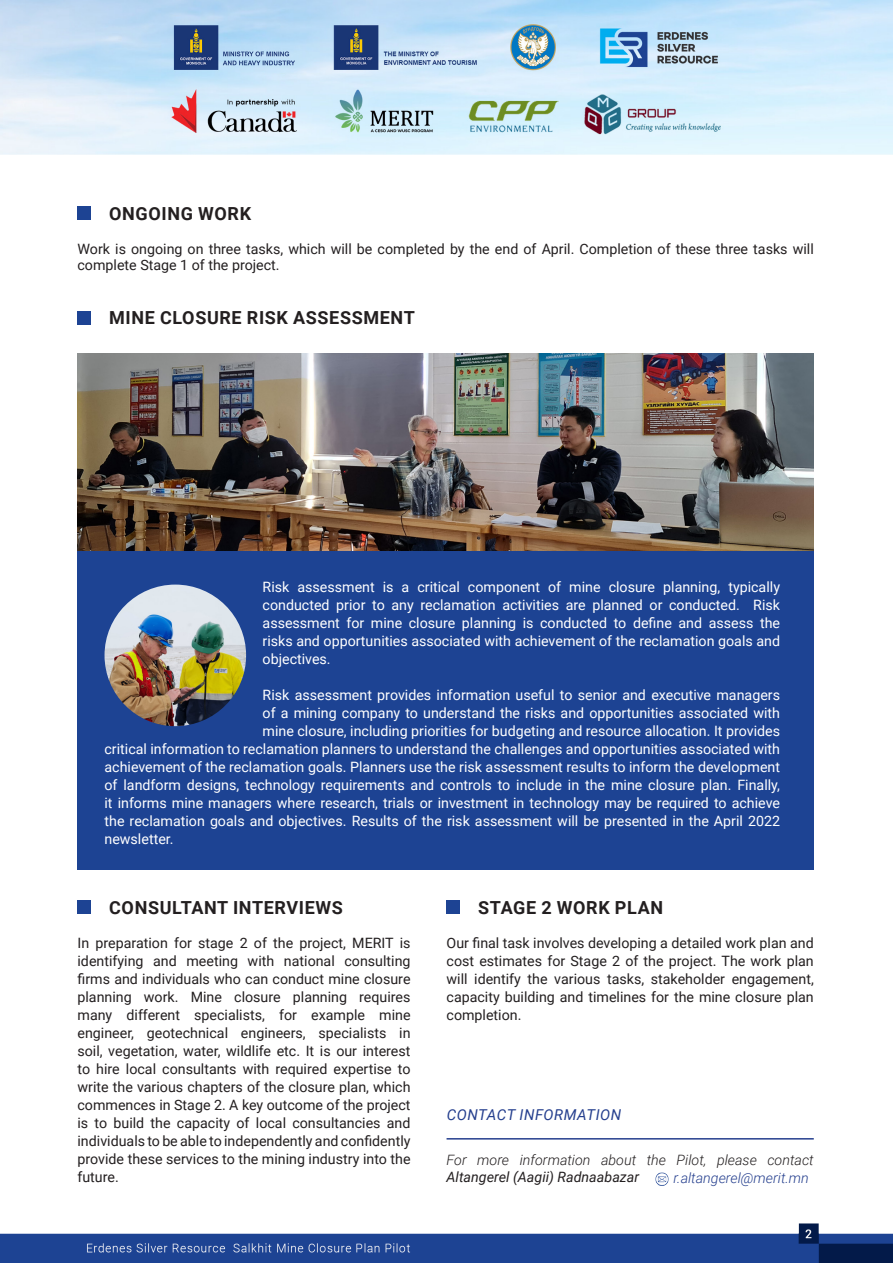
<style>
.page{position:relative;width:893px;height:1263px;background:#fff}
.page>*{position:absolute;margin:0;border:0;box-sizing:border-box;transform-origin:0 0}
.t1{font:700 18px "Roboto";letter-spacing:.035em;color:#231f20}
.t2{font:italic 15px "Roboto";letter-spacing:.035em;color:#253f8e}
.t3{font:14.25px/18px "Roboto";color:#fff;text-align:justify}
.t4{font:14.25px/18px "Roboto";color:#231f20;text-align:justify}
.t5{font:italic 300 14.25px/16.5px "Roboto";color:#231f20}
.t6{font:italic 300 14.25px "Roboto";color:#253f8e}
.s1{font-weight:400}
</style>
<div class="page">
<img style="left:0;top:1223px;width:893px;height:40px">
<div style="left:78px;top:206px;width:13px;height:14px;background:#1d4393"></div>
<div style="left:78px;top:311px;width:13px;height:13px;background:#1d4393"></div>
<div style="left:78px;top:900px;width:13px;height:13px;background:#1d4393"></div>
<div style="left:447px;top:901px;width:13px;height:13px;background:#1d4393"></div>
<img style="left:78px;top:354px;width:736px;height:197px">
<div style="left:78px;top:551px;width:736px;height:319px;background:#1d4393"></div>
<img style="left:105px;top:585px;width:141px;height:141px;border-radius:71px">
<img style="left:0;top:0;width:893px;height:155px">
<hr style="left:447px;top:1138px;width:367px;height:1px;background:#253f8e">
<img style="left:655px;top:1172px;width:14px;height:14px">
<p class="t1" style="left:109px;top:201px;width:143px">ONGOING WORK</p>
<p class="t4" style="left:78px;top:240px;width:738px;line-height:16.5px">Work is ongoing on three tasks, which will be completed by the end of April. Completion of these three tasks will complete Stage 1 of the project.</p>
<p class="t1" style="left:109px;top:305px;width:307px">MINE CLOSURE RISK ASSESSMENT</p>
<p class="t3" style="left:263px;top:578px;width:519px">Risk assessment is a critical component of mine closure planning, typically conducted prior to any reclamation activities are planned or conducted. Risk assessment for mine closure planning is conducted to define and assess the risks and opportunities associated with achievement of the reclamation goals and objectives.</p>
<p class="t3" style="left:263px;top:686px;width:519px">Risk assessment provides information useful to senior and executive managers</p>
<p class="t3" style="left:263px;top:704px;width:519px">of a mining company to understand the risks and opportunities associated with</p>
<p class="t3" style="left:263px;top:722px;width:519px">mine closure, including priorities for budgeting and resource allocation. It provides</p>
<p class="t3" style="left:105px;top:740px;width:677px">critical information to reclamation planners to understand the challenges and opportunities associated with</p>
<p class="t3" style="left:105px;top:758px;width:677px">achievement of the reclamation goals. Planners use the risk assessment results to inform the development</p>
<p class="t3" style="left:105px;top:776px;width:677px">of landform designs, technology requirements and controls to include in the mine closure plan. Finally,</p>
<p class="t3" style="left:105px;top:794px;width:677px">it informs mine managers where research, trials or investment in technology may be required to achieve</p>
<p class="t3" style="left:105px;top:812px;width:677px">the reclamation goals and objectives. Results of the risk assessment will be presented in the April 2022</p>
<p class="t3" style="left:105px;top:830px;width:71px">newsletter.</p>
<p class="t1" style="left:109px;top:894px;width:235px">CONSULTANT INTERVIEWS</p>
<p class="t1" style="left:478px;top:895px;width:186px">STAGE 2 WORK PLAN</p>
<p class="t4" style="left:78px;top:933px;width:335px">In preparation for stage 2 of the project, MERIT is identifying and meeting with national consulting firms and individuals who can conduct mine closure planning work. Mine closure planning requires many different specialists, for example mine engineer, geotechnical engineers, specialists in soil, vegetation, water, wildlife etc. It is our interest to hire local consultants with required expertise to write the various chapters of the closure plan, which commences in Stage 2. A key outcome of the project is to build the capacity of local consultancies and individuals to be able to independently and confidently provide these services to the mining industry into the future.</p>
<p class="t4" style="left:447px;top:934px;width:369px">Our final task involves developing a detailed work plan and cost estimates for Stage 2 of the project. The work plan will identify the various tasks, stakeholder engagement, capacity building and timelines for the mine closure plan completion.</p>
<p class="t2" style="left:447px;top:1104px;width:176px">CONTACT INFORMATION</p>
<p class="t5" style="left:447px;top:1151px;width:369px">For more information about the Pilot, please contact<br><span class="s1">Altangerel (Aagii) Radnaabazar</span></p>
<p class="t6" style="left:673px;top:1167px;width:137px">r.altangerel@merit.mn</p>
</div>
